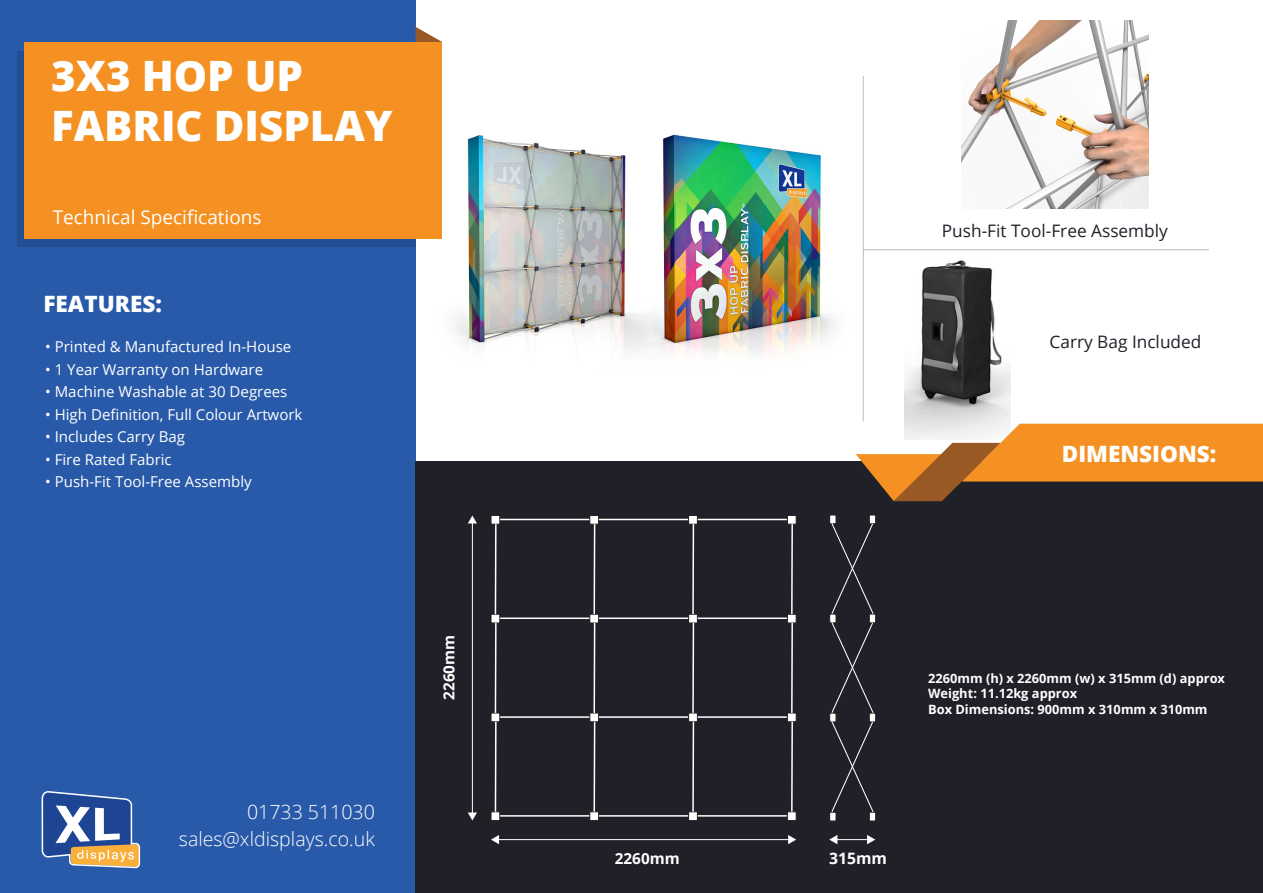
<style>
.page{position:relative;width:1263px;height:893px;background:#fff}
.page>*{position:absolute;margin:0;border:0;box-sizing:border-box;transform-origin:0 0}
.t1{font:800 41.85px/50.2px "Open Sans";color:#fff}
.t2{font:800 22.5px "Open Sans";color:#fff}
.t3{font:300 19.5px/27.5px "Open Sans";color:#fff;text-align:right}
.t4{font:18.9px "Open Sans";color:#fff}
.t5{font:17.25px "Open Sans";color:#1f2029}
.t6{font:700 15.75px "Open Sans";color:#fff}
.t7{font:700 15.3px "Open Sans";color:#fff}
.t8{font:15px "Open Sans";color:#fff}
.t9{font:700 12.9px/15.5px "Open Sans";color:#fff}
</style>
<div class="page">
<img style="left:434px;top:134px;width:400px;height:223px">
<img style="left:905px;top:250px;width:105px;height:174px">
<div style="left:0;top:0;width:416px;height:893px;background:#285aa9"></div>
<div style="left:416px;top:462px;width:847px;height:431px;background:#1f2028"></div>
<svg style="left:17px;top:52px;width:399px;height:195px;background:#3a5586"></svg>
<svg style="left:416px;top:27px;width:26px;height:15px"></svg>
<div style="left:25px;top:42px;width:417px;height:196px;background:#f59122"></div>
<svg style="left:856px;top:424px;width:407px;height:77px"></svg>
<svg style="left:42px;top:791px;width:98px;height:77px;background:#7181a1"></svg>
<hr style="left:863px;top:76px;width:1px;height:345px;background:#1f2028">
<hr style="left:863px;top:249px;width:346px;height:1px;background:#1f2028">
<svg style="left:628px;top:134px;width:21px;height:2px"></svg>
<hr style="left:498px;top:839px;width:291px;height:1px;background:#fff">
<svg style="left:491px;top:835px;width:8px;height:9px"></svg>
<svg style="left:788px;top:835px;width:8px;height:9px"></svg>
<hr style="left:472px;top:522px;width:1px;height:292px;background:#fff">
<svg style="left:468px;top:812px;width:9px;height:8px"></svg>
<svg style="left:468px;top:515px;width:9px;height:8px"></svg>
<hr style="left:836px;top:839px;width:32px;height:1px;background:#fff">
<svg style="left:829px;top:835px;width:8px;height:9px"></svg>
<svg style="left:867px;top:835px;width:8px;height:9px"></svg>
<img style="left:962px;top:21px;width:187px;height:187px">
<div style="left:490px;top:515px;width:10px;height:10px;background:#fff;border:1px solid #231f20"></div>
<div style="left:589px;top:515px;width:10px;height:10px;background:#fff;border:1px solid #231f20"></div>
<div style="left:688px;top:515px;width:10px;height:10px;background:#fff;border:1px solid #231f20"></div>
<div style="left:490px;top:614px;width:10px;height:9px;background:#fff;border:1px solid #231f20"></div>
<div style="left:589px;top:614px;width:10px;height:9px;background:#fff;border:1px solid #231f20"></div>
<div style="left:688px;top:614px;width:10px;height:9px;background:#fff;border:1px solid #231f20"></div>
<div style="left:490px;top:712px;width:10px;height:10px;background:#fff;border:1px solid #231f20"></div>
<div style="left:589px;top:712px;width:10px;height:10px;background:#fff;border:1px solid #231f20"></div>
<div style="left:688px;top:712px;width:10px;height:10px;background:#fff;border:1px solid #231f20"></div>
<div style="left:490px;top:811px;width:10px;height:10px;background:#fff;border:1px solid #231f20"></div>
<div style="left:589px;top:811px;width:10px;height:10px;background:#fff;border:1px solid #231f20"></div>
<div style="left:688px;top:811px;width:10px;height:10px;background:#fff;border:1px solid #231f20"></div>
<hr style="left:599px;top:815px;width:89px;height:2px;background:#fff">
<hr style="left:599px;top:716px;width:89px;height:2px;background:#fff">
<hr style="left:599px;top:617px;width:89px;height:2px;background:#fff">
<hr style="left:599px;top:519px;width:89px;height:1px;background:#fff">
<hr style="left:500px;top:815px;width:89px;height:2px;background:#fff">
<hr style="left:500px;top:716px;width:89px;height:2px;background:#fff">
<hr style="left:500px;top:617px;width:89px;height:2px;background:#fff">
<hr style="left:500px;top:519px;width:89px;height:1px;background:#fff">
<hr style="left:495px;top:722px;width:2px;height:90px;background:#fff">
<hr style="left:593px;top:722px;width:2px;height:90px;background:#fff">
<hr style="left:692px;top:722px;width:2px;height:90px;background:#fff">
<hr style="left:495px;top:623px;width:2px;height:90px;background:#fff">
<hr style="left:593px;top:623px;width:2px;height:90px;background:#fff">
<hr style="left:692px;top:623px;width:2px;height:90px;background:#fff">
<hr style="left:495px;top:524px;width:2px;height:90px;background:#fff">
<hr style="left:593px;top:524px;width:2px;height:90px;background:#fff">
<hr style="left:692px;top:524px;width:2px;height:90px;background:#fff">
<div style="left:787px;top:515px;width:10px;height:10px;background:#fff;border:1px solid #231f20"></div>
<div style="left:787px;top:614px;width:10px;height:9px;background:#fff;border:1px solid #231f20"></div>
<div style="left:787px;top:712px;width:10px;height:10px;background:#fff;border:1px solid #231f20"></div>
<div style="left:787px;top:811px;width:10px;height:10px;background:#fff;border:1px solid #231f20"></div>
<hr style="left:698px;top:815px;width:89px;height:2px;background:#fff">
<hr style="left:698px;top:716px;width:89px;height:2px;background:#fff">
<hr style="left:698px;top:617px;width:89px;height:2px;background:#fff">
<hr style="left:698px;top:519px;width:89px;height:1px;background:#fff">
<hr style="left:791px;top:722px;width:2px;height:90px;background:#fff">
<hr style="left:791px;top:623px;width:2px;height:90px;background:#fff">
<hr style="left:791px;top:524px;width:2px;height:90px;background:#fff">
<div style="left:829px;top:514px;width:7px;height:10px;background:#fff;border:1px solid #231f20"></div>
<div style="left:829px;top:613px;width:7px;height:10px;background:#fff;border:1px solid #231f20"></div>
<div style="left:829px;top:713px;width:7px;height:9px;background:#fff;border:1px solid #231f20"></div>
<div style="left:829px;top:812px;width:7px;height:9px;background:#fff;border:1px solid #231f20"></div>
<div style="left:869px;top:514px;width:7px;height:10px;background:#fff;border:1px solid #231f20"></div>
<div style="left:869px;top:613px;width:7px;height:10px;background:#fff;border:1px solid #231f20"></div>
<div style="left:869px;top:713px;width:7px;height:9px;background:#fff;border:1px solid #231f20"></div>
<div style="left:869px;top:812px;width:7px;height:9px;background:#fff;border:1px solid #231f20"></div>
<svg style="left:830px;top:522px;width:44px;height:93px"></svg>
<svg style="left:830px;top:621px;width:44px;height:93px"></svg>
<svg style="left:830px;top:720px;width:44px;height:93px"></svg>
<h1 class="t1" style="left:51px;top:48px;width:343px">3X3 HOP UP<br>FABRIC DISPLAY</h1>
<p class="t4" style="left:53px;top:204px;width:210px">Technical Specifications</p>
<h2 class="t2" style="left:43px;top:286px;width:120px">FEATURES:</h2>
<p class="t8" style="left:45px;top:337px;width:248px">• Printed &amp; Manufactured In-House</p>
<p class="t8" style="left:45px;top:359px;width:219px">• 1 Year Warranty on Hardware</p>
<p class="t8" style="left:45px;top:382px;width:244px">• Machine Washable at 30 Degrees</p>
<p class="t8" style="left:45px;top:404px;width:259px">• High Definition, Full Colour Artwork</p>
<p class="t8" style="left:45px;top:427px;width:141px">• Includes Carry Bag</p>
<p class="t8" style="left:45px;top:449px;width:128px">• Fire Rated Fabric</p>
<p class="t8" style="left:45px;top:472px;width:208px">• Push-Fit Tool-Free Assembly</p>
<h3 class="t3" style="left:179px;top:798px;width:197px">01733 511030 sales@xldisplays.co.uk</h3>
<p class="t7" style="left:438px;top:700px;width:66px;rotate:-90deg">2260mm</p>
<p class="t7" style="left:615px;top:848px;width:66px">2260mm</p>
<p class="t5" style="left:942px;top:219px;width:227px">Push-Fit Tool-Free Assembly</p>
<p class="t5" style="left:1049px;top:330px;width:153px">Carry Bag Included</p>
<h2 class="t2" style="left:1062px;top:436px;width:156px">DIMENSIONS:</h2>
<p class="t9" style="left:928px;top:670px;width:298px">2260mm (h) x 2260mm (w) x 315mm (d) approx<br>Weight: 11.12kg approx<br>Box Dimensions: 900mm x 310mm x 310mm</p>
<p class="t6" style="left:829px;top:847px;width:59px">315mm</p>
</div>
